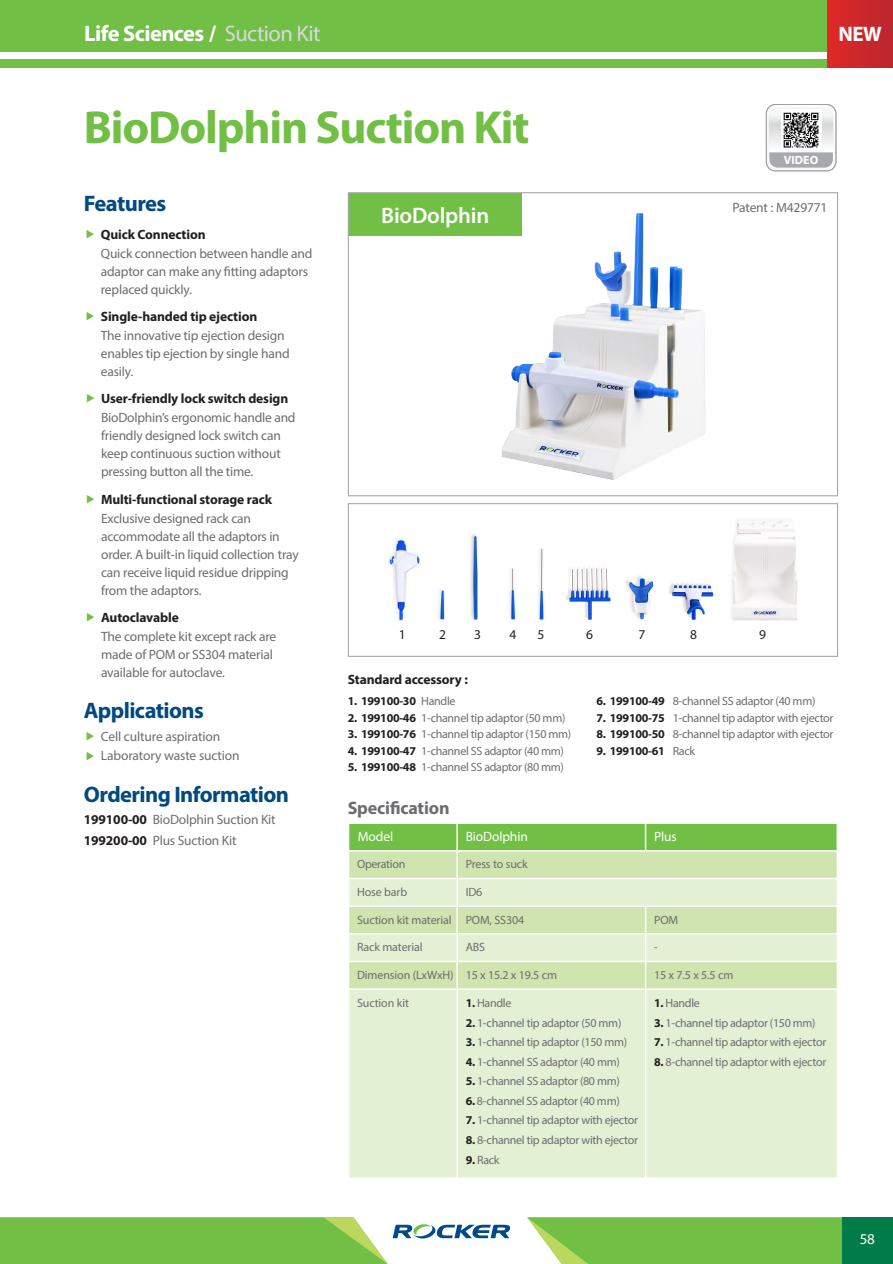
<style>
.page{position:relative;width:893px;height:1264px;background:#fff}
.page>*{position:absolute;margin:0;border:0;box-sizing:border-box;transform-origin:0 0}
.t1{font:700 46.5px "Myriad Pro";letter-spacing:-.025em;color:#71bf44}
.t2{font:700 22.5px "Myriad Pro";letter-spacing:-.025em;color:#004a7f}
.t3{font:700 22.5px "Myriad Pro";letter-spacing:-.025em;color:#fff}
.t4{font:600 22.5px "Myriad Pro";letter-spacing:-.01em;color:#fff}
.t5{font:700 21px "Myriad Pro";color:#fff}
.t6{font:700 18px "Myriad Pro";letter-spacing:-.01em;color:#6c6d70}
.t7{font:15px "Myriad Pro";color:#fff}
.t8{font:13.5px/18px "Myriad Pro";letter-spacing:-.015em;color:#6c6d70}
.t9{font:700 13.5px "Myriad Pro";letter-spacing:-.01em;color:#231f20}
.t10{font:13.5px "Myriad Pro";letter-spacing:-.01em;color:#fff}
.t11{font:13.5px "Myriad Pro";color:#231f20}
.t12{font:12px/16.5px "Myriad Pro";letter-spacing:-.025em;color:#6c6d70}
.t13{font:700 12px "Myriad Pro";letter-spacing:-.025em;color:#231f20}
.t14{font:700 12px "Myriad Pro";color:#fff}
.s1{font-weight:400;color:#d9d9da}
.s2{font-weight:700;color:#231f20}
.s3{font-weight:400;color:#6c6d70}
</style>
<div class="page">
<div style="left:0;top:0;width:892px;height:52px;background:#71bf44"></div>
<div style="left:0;top:59px;width:892px;height:9px;background:#71bf44"></div>
<div style="left:348px;top:193px;width:174px;height:42px;background:#71bf44"></div>
<div style="left:347px;top:503px;width:490px;height:154px;border:1px solid #a8a9ad"></div>
<div style="left:347px;top:192px;width:490px;height:304px;border:1px solid #a8a9ad"></div>
<svg style="left:765px;top:104px;width:70px;height:67px"></svg>
<img style="left:481px;top:213px;width:225px;height:267px">
<img style="left:388px;top:520px;width:409px;height:101px">
<div style="left:349px;top:990px;width:487px;height:187px;background:#e4f0d4"></div>
<hr style="left:456px;top:990px;width:1px;height:187px;background:#fff">
<hr style="left:644px;top:990px;width:2px;height:187px;background:#fff">
<svg style="left:349px;top:823px;width:488px;height:165px;background:#cae3ae"></svg>
<hr style="left:347px;top:850px;width:110px;height:1px;background:#fff">
<div style="left:827px;top:0;width:65px;height:68px;background:linear-gradient(to right,#df2827,#bb272e)"></div>
<img style="left:781px;top:110px;width:39px;height:39px">
<svg style="left:527px;top:1217px;width:314px;height:47px;background:#7cc350"></svg>
<div style="left:841px;top:1217px;width:51px;height:47px;background:#017c48"></div>
<svg style="left:0;top:1217px;width:510px;height:47px"></svg>
<p class="t3" style="left:84px;top:19px;width:238px">Life Sciences / <span class="s1">Suction Kit</span></p>
<p class="t1" style="left:84px;top:97px;width:447px">BioDolphin Suction Kit</p>
<p class="t2" style="left:84px;top:188px;width:84px">Features</p>
<p class="t9" style="left:101px;top:225px;width:106px">Quick Connection</p>
<p class="t8" style="left:101px;top:244px;width:213px">Quick connection between handle and adaptor can make any fitting adaptors replaced quickly.</p>
<p class="t9" style="left:101px;top:307px;width:158px">Single-handed tip ejection</p>
<p class="t8" style="left:101px;top:326px;width:190px">The innovative tip ejection design enables tip ejection by single hand easily.</p>
<p class="t9" style="left:101px;top:389px;width:188px">User-friendly lock switch design</p>
<p class="t8" style="left:101px;top:408px;width:196px">BioDolphin’s ergonomic handle and friendly designed lock switch can keep continuous suction without pressing button all the time.</p>
<p class="t9" style="left:101px;top:491px;width:172px">Multi-functional storage rack</p>
<p class="t4" style="left:381px;top:201px;width:109px">BioDolphin</p>
<p class="t5" style="left:837px;top:20px;width:45px">NEW</p>
<p class="t14" style="left:783px;top:153px;width:36px">VIDEO</p>
<p class="t8" style="left:732px;top:198px;width:96px">Patent : M429771</p>
<p class="t8" style="left:101px;top:510px;width:199px">Exclusive designed rack can accommodate all the adaptors in order. A built-in liquid collection tray can receive liquid residue dripping from the adaptors.</p>
<p class="t8" style="left:101px;top:627px;width:176px">The complete kit except rack are made of POM or SS304 material available for autoclave.</p>
<p class="t2" style="left:84px;top:696px;width:121px">Applications</p>
<p class="t9" style="left:101px;top:608px;width:79px">Autoclavable</p>
<p class="t8" style="left:101px;top:726px;width:140px;line-height:19.5px">Cell culture aspiration<br>Laboratory waste suction</p>
<p class="t2" style="left:84px;top:779px;width:207px">Ordering Information</p>
<p class="t8" style="left:84px;top:810px;width:193px"><span class="s2">199100-00</span> BioDolphin Suction Kit</p>
<p class="t8" style="left:84px;top:831px;width:154px"><span class="s2">199200-00</span> Plus Suction Kit</p>
<p class="t11" style="left:398px;top:626px;width:8px">1</p>
<p class="t11" style="left:439px;top:626px;width:8px">2</p>
<p class="t11" style="left:474px;top:626px;width:8px">3</p>
<p class="t11" style="left:509px;top:626px;width:8px">4</p>
<p class="t11" style="left:537px;top:626px;width:8px">5</p>
<p class="t11" style="left:585px;top:626px;width:8px">6</p>
<p class="t11" style="left:638px;top:626px;width:8px">7</p>
<p class="t11" style="left:689px;top:626px;width:8px">8</p>
<p class="t11" style="left:758px;top:626px;width:8px">9</p>
<p class="t9" style="left:347px;top:670px;width:121px">Standard accessory :</p>
<p class="t13" style="left:347px;top:693px;width:109px">1. 199100-30 <span class="s3">Handle</span></p>
<p class="t12" style="left:347px;top:709px;width:219px"><span class="s2">2. 199100-46</span> 1-channel tip adaptor (50 mm)</p>
<p class="t12" style="left:347px;top:725px;width:225px"><span class="s2">3. 199100-76</span> 1-channel tip adaptor (150 mm)</p>
<p class="t12" style="left:347px;top:742px;width:218px"><span class="s2">4. 199100-47</span> 1-channel SS adaptor (40 mm)</p>
<p class="t12" style="left:347px;top:758px;width:218px"><span class="s2">5. 199100-48</span> 1-channel SS adaptor (80 mm)</p>
<p class="t6" style="left:347px;top:796px;width:103px">Specification</p>
<p class="t13" style="left:596px;top:693px;width:70px">6. 199100-49</p>
<p class="t13" style="left:596px;top:710px;width:70px">7. 199100-75</p>
<p class="t13" style="left:596px;top:726px;width:70px">8. 199100-50</p>
<p class="t13" style="left:596px;top:743px;width:70px">9. 199100-61</p>
<p class="t12" style="left:672px;top:692px;width:162px">8-channel SS adaptor (40 mm)<br>1-channel tip adaptor with ejector<br>8-channel tip adaptor with ejector<br>Rack</p>
<p class="t10" style="left:357px;top:828px;width:37px">Model</p>
<p class="t10" style="left:465px;top:828px;width:64px">BioDolphin</p>
<p class="t10" style="left:653px;top:828px;width:24px">Plus</p>
<p class="t12" style="left:357px;top:856px;width:50px">Operation</p>
<p class="t12" style="left:465px;top:856px;width:64px">Press to suck</p>
<p class="t12" style="left:357px;top:883px;width:52px">Hose barb</p>
<p class="t12" style="left:465px;top:883px;width:18px">ID6</p>
<p class="t12" style="left:357px;top:911px;width:169px">Suction kit material POM, SS304</p>
<p class="t12" style="left:653px;top:911px;width:26px">POM</p>
<p class="t12" style="left:357px;top:938px;width:67px">Rack material</p>
<p class="t12" style="left:465px;top:938px;width:21px">ABS</p>
<p class="t12" style="left:653px;top:938px;width:5px">-</p>
<p class="t12" style="left:357px;top:966px;width:201px">Dimension (LxWxH) 15 x 15.2 x 19.5 cm</p>
<p class="t12" style="left:653px;top:966px;width:81px">15 x 7.5 x 5.5 cm</p>
<p class="t12" style="left:357px;top:994px;width:54px">Suction kit</p>
<p class="t12" style="left:465px;top:994px;width:47px"><span class="s2">1.</span> Handle</p>
<p class="t12" style="left:465px;top:1014px;width:157px"><span class="s2">2.</span> 1-channel tip adaptor (50 mm)</p>
<p class="t12" style="left:465px;top:1033px;width:163px"><span class="s2">3.</span> 1-channel tip adaptor (150 mm)</p>
<p class="t12" style="left:465px;top:1053px;width:156px"><span class="s2">4.</span> 1-channel SS adaptor (40 mm)</p>
<p class="t12" style="left:465px;top:1072px;width:156px"><span class="s2">5.</span> 1-channel SS adaptor (80 mm)</p>
<p class="t12" style="left:465px;top:1092px;width:155px"><span class="s2">6.</span> 8-channel SS adaptor (40 mm)</p>
<p class="t12" style="left:465px;top:1111px;width:174px"><span class="s2">7.</span> 1-channel tip adaptor with ejector</p>
<p class="t12" style="left:465px;top:1131px;width:174px"><span class="s2">8.</span> 8-channel tip adaptor with ejector</p>
<p class="t12" style="left:465px;top:1151px;width:35px"><span class="s2">9.</span> Rack</p>
<p class="t12" style="left:653px;top:994px;width:47px"><span class="s2">1.</span> Handle</p>
<p class="t12" style="left:653px;top:1014px;width:163px"><span class="s2">3.</span> 1-channel tip adaptor (150 mm)</p>
<p class="t12" style="left:653px;top:1033px;width:174px"><span class="s2">7.</span> 1-channel tip adaptor with ejector</p>
<p class="t12" style="left:653px;top:1053px;width:174px"><span class="s2">8.</span> 8-channel tip adaptor with ejector</p>
<p class="t7" style="left:859px;top:1229px;width:17px">58</p>
</div>
